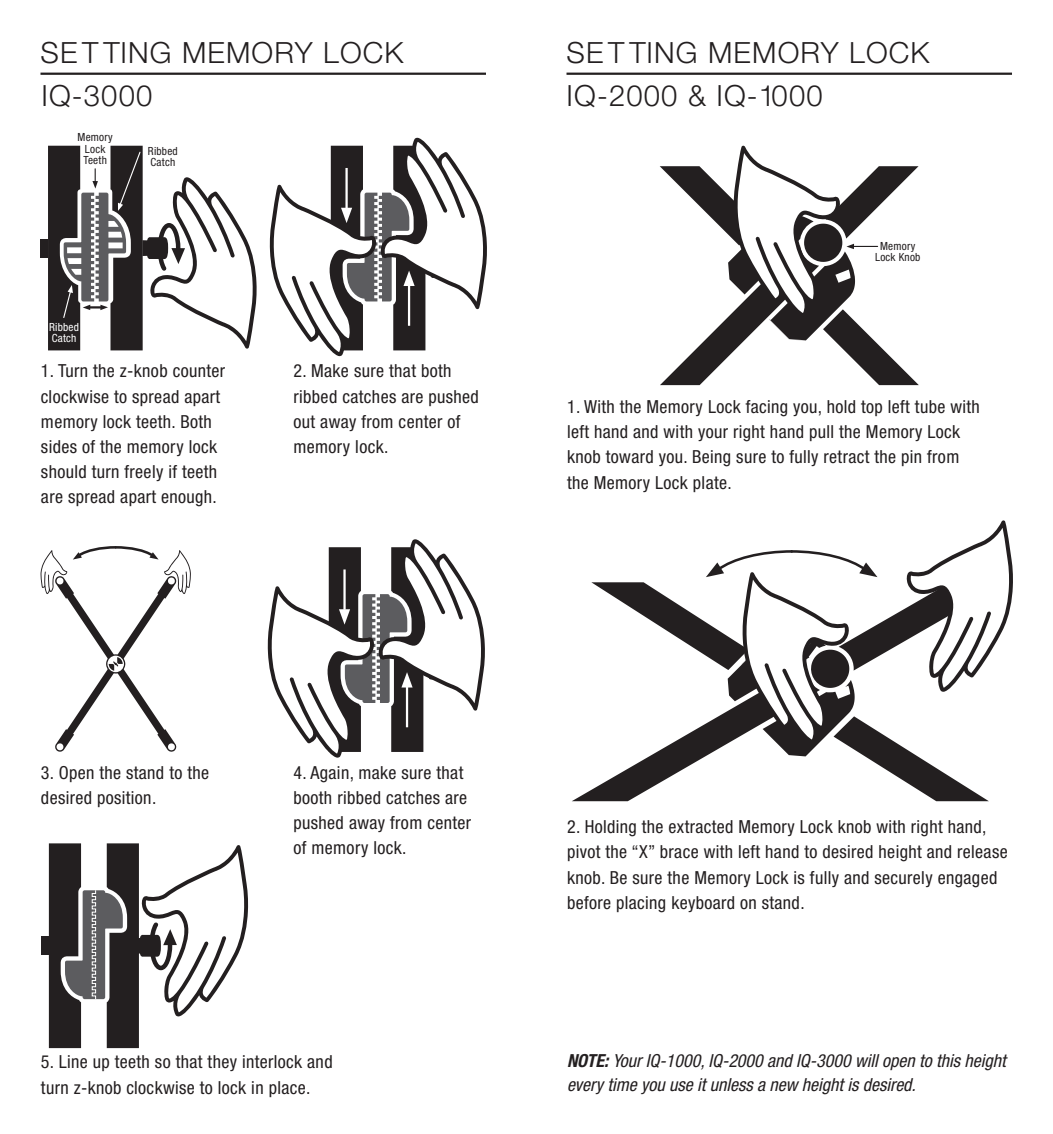
<style>
.page{position:relative;width:1053px;height:1134px;background:#fff}
.page>*{position:absolute;margin:0;border:0;box-sizing:border-box;transform-origin:0 0}
.t1{font:300 29.25px "Helvetica Neue";letter-spacing:.04em;color:#231f20}
.t2{font:condensed 18px/25.2px "Helvetica Neue";letter-spacing:.02em;color:#231f20}
.t3{font:italic condensed 18px/23.6px "Helvetica Neue";color:#231f20}
.t4{font:condensed 11.25px/11.2px "Helvetica Neue";letter-spacing:.02em;color:#231f20;text-align:center}
.t5{font:condensed 11.25px "Helvetica Neue";letter-spacing:.02em;color:#fff}
.s1{font-weight:700}
</style>
<div class="page">
<hr style="left:40px;top:73px;width:446px;height:2px;background:#231f20">
<hr style="left:567px;top:73px;width:445px;height:2px;background:#231f20">
<div style="left:40px;top:239px;width:8px;height:19px;background:#231f20"></div>
<div style="left:41px;top:936px;width:8px;height:19px;background:#231f20"></div>
<svg style="left:40px;top:546px;width:151px;height:206px"></svg>
<svg style="left:269px;top:137px;width:218px;height:219px"></svg>
<svg style="left:267px;top:539px;width:218px;height:219px"></svg>
<svg style="left:49px;top:843px;width:200px;height:205px"></svg>
<svg style="left:48px;top:146px;width:209px;height:204px"></svg>
<svg style="left:660px;top:146px;width:259px;height:239px"></svg>
<svg style="left:572px;top:520px;width:441px;height:281px"></svg>
<p class="t1" style="left:40px;top:35px;width:365px">SE T TING MEMORY LOCK</p>
<p class="t1" style="left:567px;top:35px;width:365px">SE T TING MEMORY LOCK</p>
<p class="t1" style="left:41px;top:78px;width:113px">IQ-3000</p>
<p class="t1" style="left:567px;top:78px;width:258px">IQ-2000 &amp; IQ-1000</p>
<p class="t4" style="left:78px;top:132px;width:37px">Memory<br>Lock<br>Teeth</p>
<p class="t4" style="left:148px;top:145px;width:31px">Ribbed</p>
<p class="t4" style="left:151px;top:156px;width:26px">Catch</p>
<p class="t5" style="left:49px;top:321px;width:31px">Ribbed</p>
<p class="t5" style="left:52px;top:332px;width:26px">Catch</p>
<p class="t2" style="left:41px;top:358px;width:186px">1. Turn the z-knob counter clockwise to spread apart memory lock teeth. Both sides of the memory lock should turn freely if teeth are spread apart enough.</p>
<p class="t2" style="left:294px;top:358px;width:187px">2. Make sure that both ribbed catches are pushed out away from center of memory lock.</p>
<p class="t4" style="left:880px;top:240px;width:37px">Memory</p>
<p class="t4" style="left:875px;top:251px;width:47px">Lock Knob</p>
<p class="t2" style="left:567px;top:394px;width:414px">1. With the Memory Lock facing you, hold top left tube with left hand and with your right hand pull the Memory Lock knob toward you. Being sure to fully retract the pin from the Memory Lock plate.</p>
<p class="t2" style="left:41px;top:760px;width:170px">3. Open the stand to the desired position.</p>
<p class="t2" style="left:294px;top:760px;width:179px">4. Again, make sure that booth ribbed catches are pushed away from center of memory lock.</p>
<p class="t2" style="left:41px;top:1049px;width:293px">5. Line up teeth so that they interlock and turn z-knob clockwise to lock in place.</p>
<p class="t2" style="left:567px;top:814px;width:442px">2. Holding the extracted Memory Lock knob with right hand, pivot the “X” brace with left hand to desired height and release knob. Be sure the Memory Lock is fully and securely engaged before placing keyboard on stand.</p>
<p class="t3" style="left:567px;top:1049px;width:440px"><span class="s1">NOTE:</span> Your IQ-1000, IQ-2000 and IQ-3000 will open to this height every time you use it unless a new height is desired.</p>
</div>
